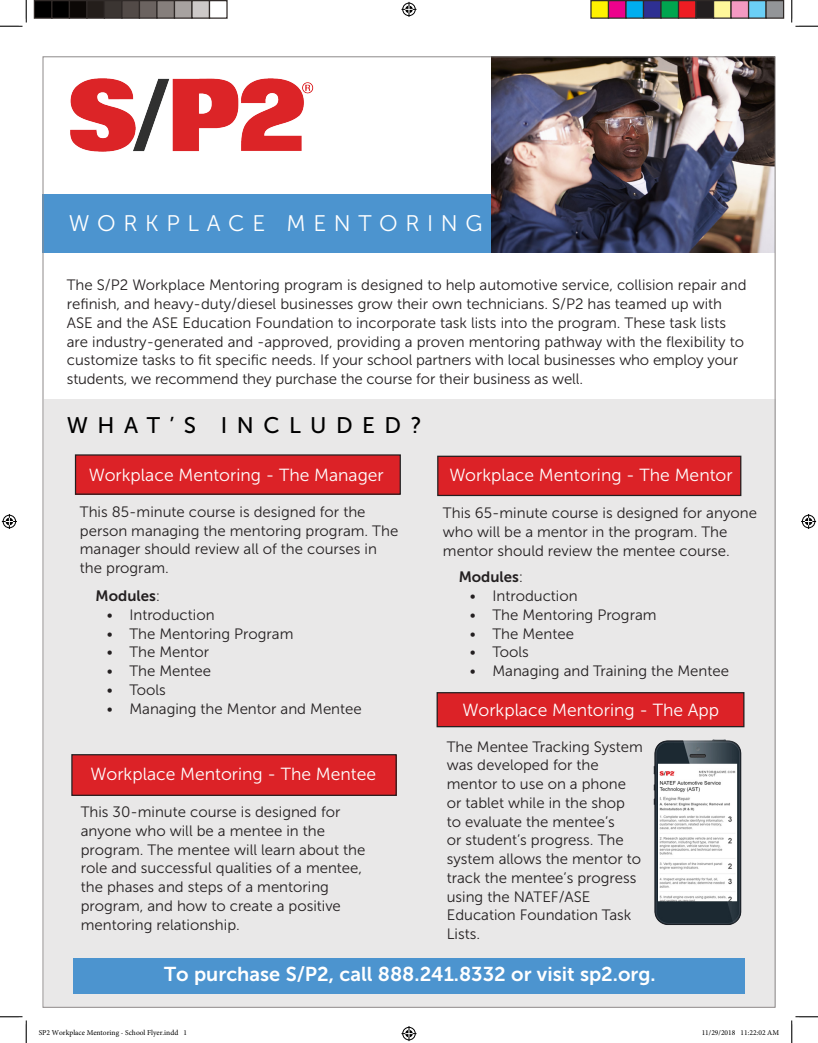
<style>
.page{position:relative;width:818px;height:1043px;background:#fff}
.page>*{position:absolute;margin:0;border:0;box-sizing:border-box;transform-origin:0 0}
.t1{font:22.5px "Museo Sans 300";letter-spacing:.34em;color:#fff}
.t2{font:22.5px "Museo Sans 500";letter-spacing:.42em;color:#000}
.t3{font:20px "Museo Sans 700";color:#fff}
.t4{font:17.5px "Museo Sans 300";color:#fff}
.t5{font:15px/18.8px "Museo Sans 300";color:#231f20}
.t6{font:15px "Museo Sans 700";color:#231f20}
.t7{font:7.5px "Minion Pro";color:#000}
.s1{font-family:"Museo Sans 300"}
</style>
<div class="page">
<div style="left:44px;top:399px;width:731px;height:607px;background:#e9e8e8"></div>
<div style="left:42px;top:194px;width:717px;height:58px;background:#4c94cf"></div>
<img style="left:70px;top:78px;width:244px;height:74px">
<div style="left:75px;top:455px;width:325px;height:39px;background:#dc2227"></div>
<div style="left:75px;top:454px;width:326px;height:41px;border:1px solid #231f20"></div>
<div style="left:72px;top:754px;width:324px;height:41px;background:#dc2227"></div>
<div style="left:71px;top:754px;width:326px;height:42px;border:1px solid #231f20"></div>
<div style="left:73px;top:958px;width:671px;height:35px;background:#4c94cf"></div>
<div style="left:437px;top:692px;width:306px;height:34px;background:#dc2227"></div>
<div style="left:436px;top:692px;width:308px;height:35px;border:1px solid #231f20"></div>
<div style="left:438px;top:456px;width:302px;height:39px;background:#dc2227"></div>
<div style="left:437px;top:455px;width:304px;height:41px;border:1px solid #231f20"></div>
<img style="left:491px;top:58px;width:282px;height:194px">
<img style="left:646px;top:725px;width:99px;height:200px">
<svg style="left:0;top:0;width:27px;height:27px"></svg>
<svg style="left:0;top:1016px;width:27px;height:26px"></svg>
<svg style="left:791px;top:0;width:27px;height:27px"></svg>
<svg style="left:791px;top:1016px;width:27px;height:26px"></svg>
<svg style="left:401px;top:2px;width:15px;height:15px"></svg>
<svg style="left:401px;top:1026px;width:15px;height:15px"></svg>
<svg style="left:2px;top:514px;width:15px;height:15px"></svg>
<svg style="left:801px;top:514px;width:15px;height:15px"></svg>
<div style="left:34px;top:1px;width:18px;height:17px;background:#000"></div>
<div style="left:34px;top:0;width:18px;height:19px;border:1px solid #302a28"></div>
<div style="left:52px;top:1px;width:17px;height:17px;background:#000"></div>
<div style="left:51px;top:0;width:19px;height:19px;border:1px solid #302a28"></div>
<div style="left:69px;top:1px;width:18px;height:17px;background:#0c0806"></div>
<div style="left:69px;top:0;width:19px;height:19px;border:1px solid #302a28"></div>
<div style="left:87px;top:1px;width:17px;height:17px;background:#241e1b"></div>
<div style="left:86px;top:0;width:19px;height:19px;border:1px solid #302a28"></div>
<div style="left:104px;top:1px;width:18px;height:17px;background:#3b3532"></div>
<div style="left:104px;top:0;width:18px;height:19px;border:1px solid #302a28"></div>
<div style="left:122px;top:1px;width:17px;height:17px;background:#524a47"></div>
<div style="left:121px;top:0;width:19px;height:19px;border:1px solid #302a28"></div>
<div style="left:139px;top:1px;width:18px;height:17px;background:#6b6360"></div>
<div style="left:139px;top:0;width:19px;height:19px;border:1px solid #302a28"></div>
<div style="left:157px;top:1px;width:17px;height:17px;background:#867f7c"></div>
<div style="left:156px;top:0;width:19px;height:19px;border:1px solid #302a28"></div>
<div style="left:174px;top:1px;width:18px;height:17px;background:#a7a2a0"></div>
<div style="left:174px;top:0;width:18px;height:19px;border:1px solid #302a28"></div>
<div style="left:192px;top:1px;width:17px;height:17px;background:#cdc9c8"></div>
<div style="left:191px;top:0;width:19px;height:19px;border:1px solid #302a28"></div>
<div style="left:209px;top:0;width:19px;height:19px;border:1px solid #302a28"></div>
<div style="left:591px;top:1px;width:17px;height:17px;background:#fff101"></div>
<div style="left:590px;top:0;width:19px;height:19px;border:1px solid #302a28"></div>
<div style="left:608px;top:1px;width:18px;height:17px;background:#ed028c"></div>
<div style="left:608px;top:0;width:18px;height:19px;border:1px solid #302a28"></div>
<div style="left:626px;top:1px;width:17px;height:17px;background:#00aeef"></div>
<div style="left:625px;top:0;width:19px;height:19px;border:1px solid #302a28"></div>
<div style="left:643px;top:1px;width:18px;height:17px;background:#2e3092"></div>
<div style="left:642px;top:0;width:19px;height:19px;border:1px solid #302a28"></div>
<div style="left:661px;top:1px;width:17px;height:17px;background:#00a54f"></div>
<div style="left:660px;top:0;width:19px;height:19px;border:1px solid #302a28"></div>
<div style="left:678px;top:1px;width:18px;height:17px;background:#ee1d23"></div>
<div style="left:678px;top:0;width:18px;height:19px;border:1px solid #302a28"></div>
<div style="left:696px;top:1px;width:17px;height:17px;background:#231f20"></div>
<div style="left:695px;top:0;width:19px;height:19px;border:1px solid #302a28"></div>
<div style="left:713px;top:1px;width:18px;height:17px;background:#fff79a"></div>
<div style="left:712px;top:0;width:19px;height:19px;border:1px solid #302a28"></div>
<div style="left:731px;top:1px;width:17px;height:17px;background:#f499c2"></div>
<div style="left:730px;top:0;width:19px;height:19px;border:1px solid #302a28"></div>
<div style="left:748px;top:1px;width:18px;height:17px;background:#6bcff6"></div>
<div style="left:748px;top:0;width:18px;height:19px;border:1px solid #302a28"></div>
<div style="left:766px;top:1px;width:17px;height:17px;background:#939598"></div>
<div style="left:765px;top:0;width:19px;height:19px;border:1px solid #302a28"></div>
<svg style="left:42px;top:994px;width:145px;height:14px"></svg>
<svg style="left:702px;top:994px;width:74px;height:14px"></svg>
<p class="t1" style="left:69px;top:211px;width:415px">WORKPLACE MENTORING</p>
<p class="t5" style="left:67px;top:276px;width:681px">The S/P2 Workplace Mentoring program is designed to help automotive service, collision repair and refinish, and heavy-duty/diesel businesses grow their own technicians. S/P2 has teamed up with ASE and the ASE Education Foundation to incorporate task lists into the program. These task lists are industry-generated and -approved, providing a proven mentoring pathway with the flexibility to customize tasks to fit specific needs. If your school partners with local businesses who employ your students, we recommend they purchase the course for their business as well.</p>
<p class="t2" style="left:67px;top:413px;width:356px">WHAT’S INCLUDED?</p>
<p class="t4" style="left:89px;top:465px;width:296px">Workplace Mentoring - The Manager</p>
<p class="t5" style="left:80px;top:502px;width:320px">This 85-minute course is designed for the person managing the mentoring program. The manager should review all of the courses in the program.</p>
<p class="t6" style="left:96px;top:587px;width:66px">Modules<span class="s1">:</span></p>
<p class="t5" style="left:107px;top:605px;width:109px">• Introduction</p>
<p class="t5" style="left:107px;top:624px;width:188px">• The Mentoring Program</p>
<p class="t5" style="left:107px;top:643px;width:104px">• The Mentor</p>
<p class="t5" style="left:107px;top:662px;width:106px">• The Mentee</p>
<p class="t5" style="left:107px;top:680px;width:60px">• Tools</p>
<p class="t5" style="left:107px;top:699px;width:256px">• Managing the Mentor and Mentee</p>
<p class="t4" style="left:91px;top:765px;width:287px">Workplace Mentoring - The Mentee</p>
<p class="t5" style="left:81px;top:802px;width:286px">This 30-minute course is designed for anyone who will be a mentee in the program. The mentee will learn about the role and successful qualities of a mentee, the phases and steps of a mentoring program, and how to create a positive mentoring relationship.</p>
<p class="t4" style="left:449px;top:465px;width:285px">Workplace Mentoring - The Mentor</p>
<p class="t5" style="left:443px;top:503px;width:315px">This 65-minute course is designed for anyone who will be a mentor in the program. The mentor should review the mentee course.</p>
<p class="t6" style="left:458px;top:568px;width:66px">Modules<span class="s1">:</span></p>
<p class="t5" style="left:470px;top:586px;width:109px">• Introduction</p>
<p class="t5" style="left:470px;top:605px;width:188px">• The Mentoring Program</p>
<p class="t5" style="left:470px;top:624px;width:106px">• The Mentee</p>
<p class="t5" style="left:470px;top:643px;width:60px">• Tools</p>
<p class="t5" style="left:470px;top:661px;width:261px">• Managing and Training the Mentee</p>
<p class="t4" style="left:462px;top:700px;width:258px">Workplace Mentoring - The App</p>
<p class="t5" style="left:447px;top:737px;width:198px">The Mentee Tracking System was developed for the mentor to use on a phone or tablet while in the shop to evaluate the mentee’s<br>or student’s progress. The system allows the mentor to track the mentee’s progress using the NATEF/ASE<br>Education Foundation Task<br>Lists.</p>
<p class="t3" style="left:164px;top:962px;width:493px">To purchase S/P2, call 888.241.8332 or visit sp2.org.</p>
<p class="t7" style="left:39px;top:1028px;width:150px">SP2 Workplace Mentoring - School Flyer.indd 1</p>
<p class="t7" style="left:701px;top:1028px;width:79px">11/29/2018 11:22:02 AM</p>
</div>
